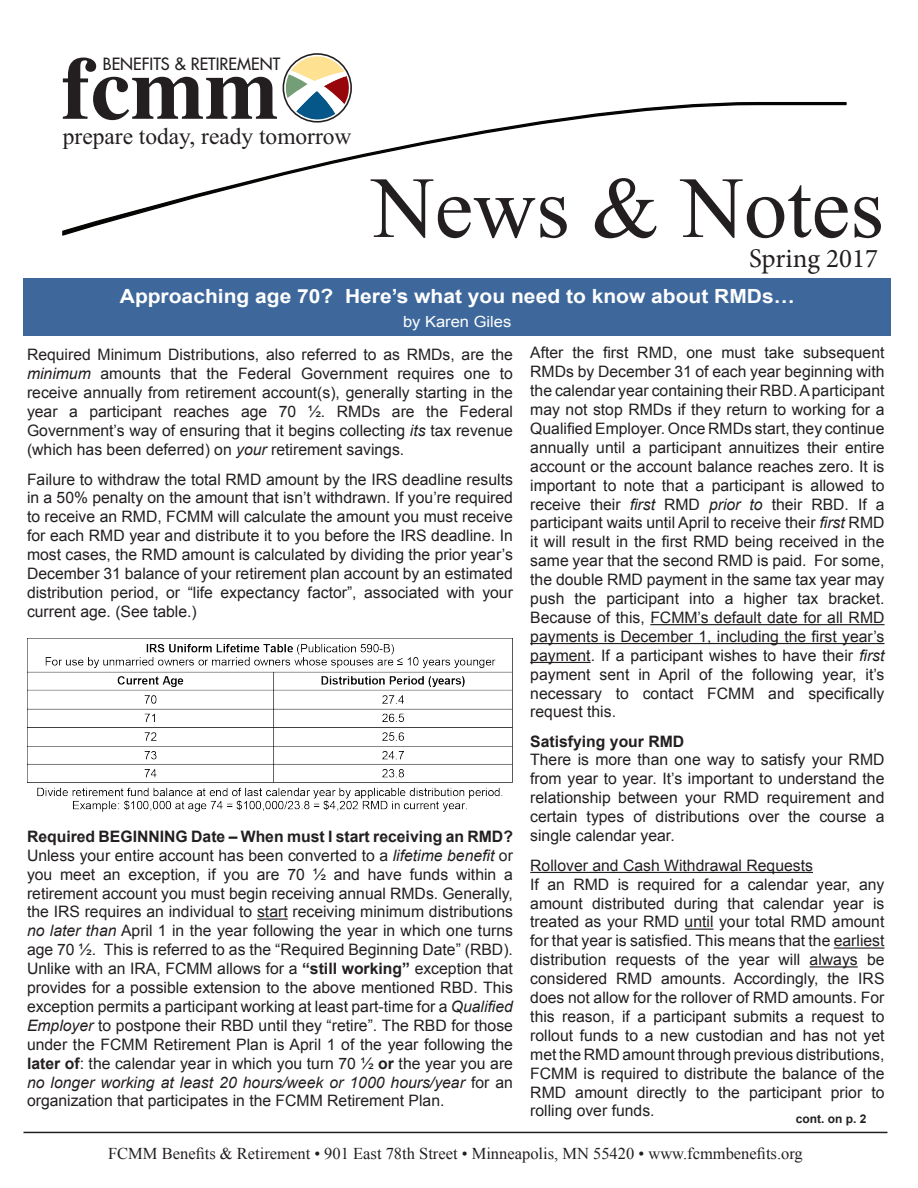
<style>
.page{position:relative;width:918px;height:1188px;background:#fff}
.page>*{position:absolute;margin:0;border:0;box-sizing:border-box;transform-origin:0 0}
.t1{font:87px "Times New Roman";color:#231f20}
.t2{font:27px "Minion Pro";color:#231f20}
.t3{font:23.4px "Times New Roman";color:#231f20}
.t4{font:700 19.5px "Arial";color:#fff;scale:1.08 1}
.t5{font:16.5px "Times New Roman";color:#231f20}
.t6{font:500 16.5px "Futura Std";color:#231f20}
.t7{font:15.75px/18.9px "Arial";color:#231f20;text-align:justify}
.t8{font:700 15.75px "Arial";color:#231f20}
.t9{font:15.3px "Arial";color:#fff;scale:1.08 1}
.t10{font:700 12px "Arial";color:#231f20}
.s1{font-style:italic}
.s2{font-weight:700}
</style>
<div class="page">
<svg style="left:63px;top:58px;width:210px;height:44px"></svg>
<svg style="left:283px;top:53px;width:69px;height:49px"></svg>
<svg style="left:62px;top:102px;width:784px;height:133px"></svg>
<hr style="left:23px;top:1132px;width:864px;height:1px;background:#231f20">
<div style="left:23px;top:279px;width:868px;height:57px;background:#3e689c"></div>
<hr style="left:257px;top:918px;width:31px;height:2px;background:#231f20">
<hr style="left:650px;top:624px;width:235px;height:1px;background:#231f20">
<hr style="left:530px;top:643px;width:355px;height:1px;background:#231f20">
<hr style="left:530px;top:662px;width:61px;height:1px;background:#231f20">
<hr style="left:530px;top:872px;width:283px;height:1px;background:#231f20">
<svg style="left:685px;top:929px;width:29px;height:1px"></svg>
<hr style="left:834px;top:947px;width:51px;height:2px;background:#231f20">
<hr style="left:810px;top:966px;width:48px;height:2px;background:#231f20">
<img style="left:27px;top:638px;width:486px;height:174px">
<p class="t6" style="left:103px;top:53px;width:179px">BENEFITS &amp; RETIREMENT</p>
<h3 class="t3" style="left:63px;top:121px;width:290px">prepare today, ready tomorrow</h3>
<h1 class="t1" style="left:372px;top:149px;width:514px">News &amp; Notes</h1>
<h2 class="t2" style="left:749px;top:240px;width:130px">Spring 2017</h2>
<p class="t4" style="left:120px;top:283px;width:626px">Approaching age 70? Here’s what you need to know about RMDs…</p>
<p class="t9" style="left:403px;top:311px;width:102px">by Karen Giles</p>
<p class="t7" style="left:27px;top:345px;width:488px">Required Minimum Distributions, also referred to as RMDs, are the <span class="s1">minimum</span> amounts that the Federal Government requires one to receive annually from retirement account(s), generally starting in the year a participant reaches age 70 ½. RMDs are the Federal Government’s way of ensuring that it begins collecting <span class="s1">its</span> tax revenue (which has been deferred) on <span class="s1">your</span> retirement savings.</p>
<p class="t7" style="left:27px;top:470px;width:488px">Failure to withdraw the total RMD amount by the IRS deadline results in a 50% penalty on the amount that isn’t withdrawn. If you’re required to receive an RMD, FCMM will calculate the amount you must receive for each RMD year and distribute it to you before the IRS deadline. In most cases, the RMD amount is calculated by dividing the prior year’s December 31 balance of your retirement plan account by an estimated distribution period, or “life expectancy factor”, associated with your current age. (See table.)</p>
<p class="t7" style="left:530px;top:344px;width:356px">After the first RMD, one must take subsequent RMDs by December 31 of each year beginning with the calendar year containing their RBD. A participant may not stop RMDs if they return to working for a Qualified Employer. Once RMDs start, they continue annually until a participant annuitizes their entire account or the account balance reaches zero. It is important to note that a participant is allowed to receive their <span class="s1">first</span> RMD <span class="s1">prior to</span> their RBD. If a participant waits until April to receive their <span class="s1">first</span> RMD it will result in the first RMD being received in the same year that the second RMD is paid. For some, the double RMD payment in the same tax year may push the participant into a higher tax bracket.<br>Because of this, FCMM’s default date for all RMD payments is December 1, including the first year’s payment. If a participant wishes to have their <span class="s1">first </span>payment sent in April of the following year, it’s necessary to contact FCMM and specifically request this.</p>
<p class="t8" style="left:530px;top:731px;width:156px">Satisfying your RMD</p>
<p class="t7" style="left:530px;top:751px;width:356px">There is more than one way to satisfy your RMD from year to year. It’s important to understand the relationship between your RMD requirement and certain types of distributions over the course a single calendar year.</p>
<p class="t7" style="left:530px;top:856px;width:356px;text-align:left">Rollover and Cash Withdrawal Requests<br>If an RMD is required for a calendar year, any amount distributed during that calendar year is treated as your RMD until your total RMD amount for that year is satisfied. This means that the earliest distribution requests of the year will always be considered RMD amounts. Accordingly, the IRS does not allow for the rollover of RMD amounts. For this reason, if a participant submits a request to rollout funds to a new custodian and has not yet met the RMD amount through previous distributions, FCMM is required to distribute the balance of the RMD amount directly to the participant prior to rolling over funds.</p>
<p class="t7" style="left:27px;top:827px;width:488px"><span class="s2">Required BEGINNING Date – When must I start receiving an RMD?<br></span>Unless your entire account has been converted to a <span class="s1">lifetime benefit</span> or you meet an exception, if you are 70 ½ and have funds within a retirement account you must begin receiving annual RMDs. Generally, the IRS requires an individual to start receiving minimum distributions <span class="s1">no later than</span> April 1 in the year following the year in which one turns age 70 ½. This is referred to as the “Required Beginning Date” (RBD).<br>Unlike with an IRA, FCMM allows for a <span class="s2">“still working”</span> exception that provides for a possible extension to the above mentioned RBD. This exception permits a participant working at least part-time for a <span class="s1">Qualified Employer</span> to postpone their RBD until they “retire”. The RBD for those under the FCMM Retirement Plan is April 1 of the year following the <span class="s2">later of</span>: the calendar year in which you turn 70 ½ <span class="s2">or</span> the year you are <span class="s1">no longer working at least 20 hours/week or 1000 hours/year</span> for an organization that participates in the FCMM Retirement Plan.</p>
<p class="t10" style="left:796px;top:1110px;width:72px">cont. on p. 2</p>
<p class="t5" style="left:108px;top:1142px;width:696px">FCMM Benefits &amp; Retirement • 901 East 78th Street • Minneapolis, MN 55420 • www.fcmmbenefits.org</p>
</div>
